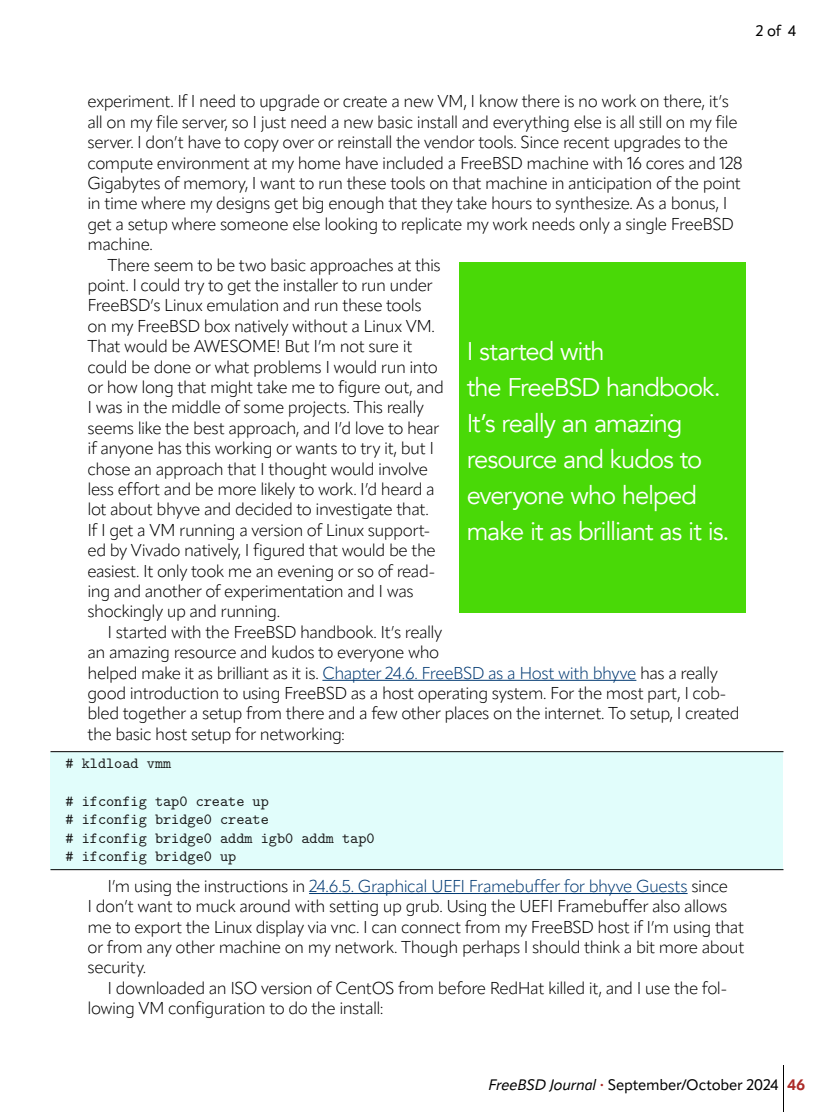
<style>
.page{position:relative;width:834px;height:1112px;background:#fff}
.page>*{position:absolute;margin:0;border:0;box-sizing:border-box;transform-origin:0 0}
.t1{font:25.5px/36px "Avenir";letter-spacing:-.04em;color:#fff}
.t2{font:300 17px/20.4px "Apparat";letter-spacing:-.03em;color:#000}
.t3{font:15.5px/18.6px "LM Mono 10";color:#1a1a1a}
.t4{font:15px "Apparat";letter-spacing:-.015em;color:#000}
.s1{color:#013972}
.s2{font-style:italic}
.s3{font-size:9px;color:#ac2b28}
.s4{font-weight:700;color:#ac2b28}
</style>
<div class="page">
<hr style="left:783px;top:1065px;width:1px;height:47px;background:#000">
<hr style="left:322px;top:680px;width:314px;height:1px;background:#013972">
<div style="left:50px;top:752px;width:734px;height:117px;background:#e1fdfb"></div>
<hr style="left:50px;top:751px;width:734px;height:1px;background:#000">
<hr style="left:50px;top:869px;width:734px;height:1px;background:#000">
<hr style="left:309px;top:893px;width:379px;height:1px;background:#013972">
<div style="left:459px;top:262px;width:287px;height:351px;background:#49d907"></div>
<p class="t4" style="left:756px;top:22px;width:42px">2 of 4</p>
<p class="t2" style="left:88px;top:91px;width:643px">experiment. If I need to upgrade or create a new VM, I know there is no work on there, it’s</p>
<p class="t2" style="left:88px;top:112px;width:652px">all on my file server, so I just need a new basic install and everything else is all still on my file</p>
<p class="t2" style="left:88px;top:132px;width:642px">server. I don’t have to copy over or reinstall the vendor tools. Since recent upgrades to the</p>
<p class="t2" style="left:88px;top:153px;width:657px">compute environment at my home have included a FreeBSD machine with 16 cores and 128</p>
<p class="t2" style="left:88px;top:173px;width:655px">Gigabytes of memory, I want to run these tools on that machine in anticipation of the point</p>
<p class="t2" style="left:88px;top:193px;width:641px">in time where my designs get big enough that they take hours to synthesize. As a bonus, I</p>
<p class="t2" style="left:88px;top:214px;width:648px">get a setup where someone else looking to replicate my work needs only a single FreeBSD</p>
<p class="t2" style="left:88px;top:234px;width:67px">machine.</p>
<p class="t2" style="left:107px;top:255px;width:335px">There seem to be two basic approaches at this</p>
<p class="t2" style="left:88px;top:275px;width:347px">point. I could try to get the installer to run under</p>
<p class="t2" style="left:88px;top:295px;width:336px">FreeBSD’s Linux emulation and run these tools</p>
<p class="t2" style="left:88px;top:316px;width:349px">on my FreeBSD box natively without a Linux VM.</p>
<p class="t2" style="left:88px;top:336px;width:326px">That would be AWESOME! But I’m not sure it</p>
<p class="t2" style="left:88px;top:357px;width:352px">could be done or what problems I would run into</p>
<p class="t2" style="left:88px;top:377px;width:358px">or how long that might take me to figure out, and</p>
<p class="t2" style="left:88px;top:397px;width:338px">I was in the middle of some projects. This really</p>
<p class="t2" style="left:88px;top:418px;width:353px">seems like the best approach, and I’d love to hear</p>
<p class="t2" style="left:88px;top:438px;width:348px">if anyone has this working or wants to try it, but I</p>
<p class="t2" style="left:88px;top:459px;width:342px">chose an approach that I thought would involve</p>
<p class="t2" style="left:88px;top:479px;width:349px">less effort and be more likely to work. I’d heard a</p>
<p class="t2" style="left:88px;top:499px;width:343px">lot about bhyve and decided to investigate that.</p>
<p class="t2" style="left:88px;top:520px;width:344px">If I get a VM running a version of Linux support-</p>
<p class="t2" style="left:88px;top:540px;width:350px">ed by Vivado natively, I figured that would be the</p>
<p class="t2" style="left:88px;top:561px;width:349px">easiest. It only took me an evening or so of read-</p>
<p class="t2" style="left:88px;top:581px;width:328px">ing and another of experimentation and I was</p>
<p class="t2" style="left:88px;top:601px;width:194px">shockingly up and running.</p>
<p class="t2" style="left:107px;top:622px;width:336px">I started with the FreeBSD handbook. It’s really</p>
<p class="t2" style="left:88px;top:642px;width:353px">an amazing resource and kudos to everyone who</p>
<p class="t2" style="left:88px;top:663px;width:632px">helped make it as brilliant as it is. <span class="s1">Chapter 24.6. FreeBSD as a Host with bhyve</span> has a really</p>
<p class="t2" style="left:88px;top:683px;width:640px">good introduction to using FreeBSD as a host operating system. For the most part, I cob-</p>
<p class="t2" style="left:88px;top:703px;width:654px">bled together a setup from there and a few other places on the internet. To setup, I created</p>
<p class="t2" style="left:88px;top:724px;width:259px">the basic host setup for networking:</p>
<p class="t3" style="left:66px;top:754px;width:107px"># kldload vmm</p>
<p class="t3" style="left:66px;top:791px;width:311px"># ifconfig tap0 create up<br># ifconfig bridge0 create<br># ifconfig bridge0 addm igb0 addm tap0 # ifconfig bridge0 up</p>
<p class="t2" style="left:88px;top:876px;width:659px;text-indent:20px">I’m using the instructions in <span class="s1">24.6.5. Graphical UEFI Framebuffer for bhyve Guests</span> since<br>I don’t want to muck around with setting up grub. Using the UEFI Framebuffer also allows me to export the Linux display via vnc. I can connect from my FreeBSD host if I’m using that or from any other machine on my network. Though perhaps I should think a bit more about security.</p>
<p class="t2" style="left:87px;top:978px;width:641px;text-indent:20px">I downloaded an ISO version of CentOS from before RedHat killed it, and I use the fol&shy;lowing VM configuration to do the install:</p>
<h1 class="t1" style="left:467px;top:334px;width:264px">I started with<br>the FreeBSD handbook.<br>It’s really an amazing resource and kudos to everyone who helped make it as brilliant as it is.</h1>
<p class="t4" style="left:489px;top:1076px;width:318px"><span class="s2">FreeBSD Journal</span> <span class="s3">•</span> September/October 2024 <span class="s4">46</span></p>
</div>
